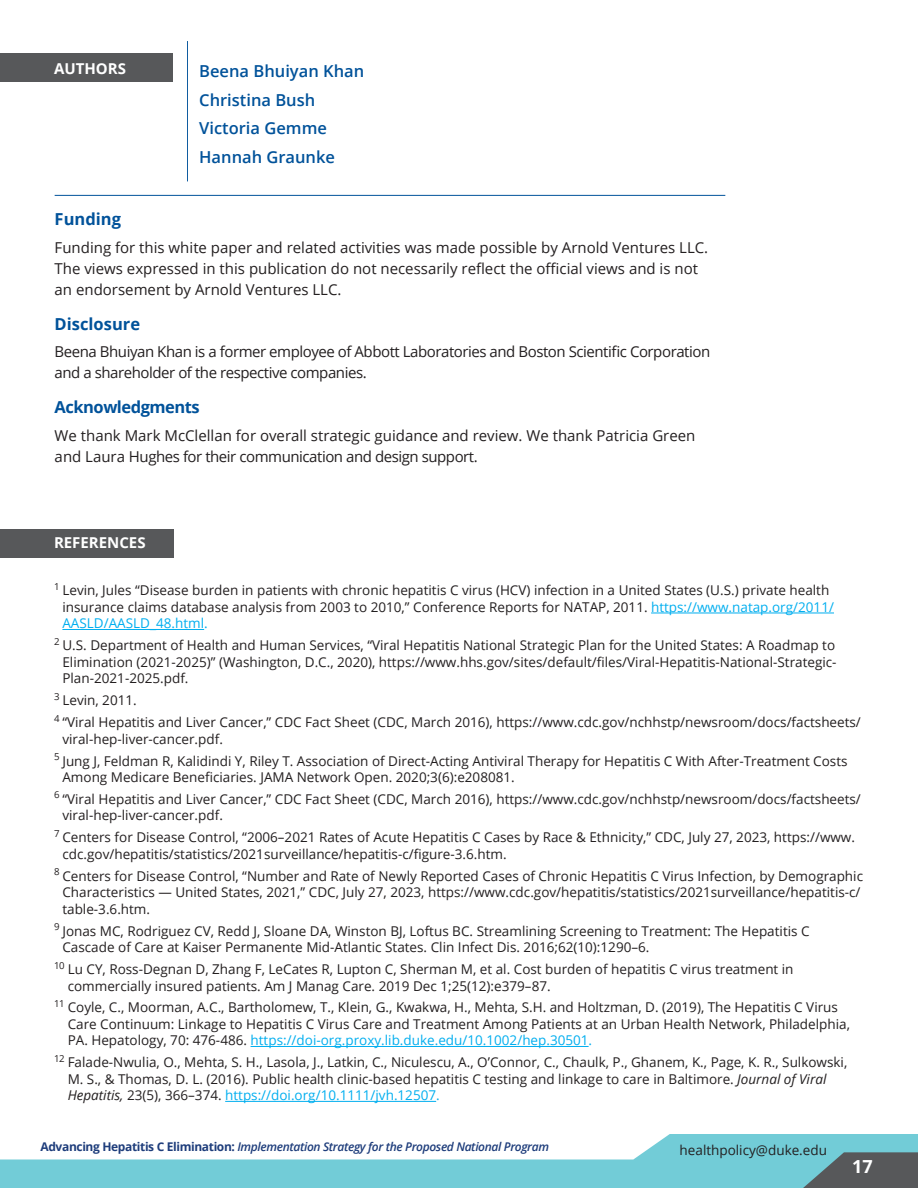
<style>
.page{position:relative;width:918px;height:1188px;background:#fff}
.page>*{position:absolute;margin:0;border:0;box-sizing:border-box;transform-origin:0 0}
.t1{font:700 18px "Open Sans";color:#fff}
.Paragraph_Style_1{font:600 16.5px "Open Sans";color:#01529a}
.Paragraph_Style_1-2{font:700 16.5px "Open Sans";color:#01529a}
.Paragraph_Style_1-3{font:700 16.5px "Open Sans";letter-spacing:-.03em;color:#01529a}
.Paragraph_Style_1-4{font:15px/21px "Open Sans";color:#231f20}
.Paragraph_Style_1-5{font:15px/21px "Open Sans";letter-spacing:-.03em;color:#231f20}
.Paragraph_Style_1-6{font:700 15px "Open Sans";color:#fff}
.Paragraph_Style_1-7{font:13.5px/16.5px "Open Sans";color:#231f20}
.t2{font:italic 600 12px "Open Sans";letter-spacing:-.03em;color:#1e3d7b}
.s1{color:#00aeef}
.s2{font-style:italic}
.s3{font-weight:700;font-style:normal}
</style>
<div class="page">
<svg style="left:0;top:1134px;width:918px;height:54px;fill:#72ccd7"></svg>
<svg style="left:759px;top:1152px;width:159px;height:36px;background:#62878d"></svg>
<div style="left:0;top:53px;width:172px;height:28px;background:#57585a"></div>
<hr style="left:187px;top:41px;width:1px;height:140px;background:#01529a">
<hr style="left:55px;top:195px;width:670px;height:1px;background:#01529a">
<div style="left:0;top:529px;width:174px;height:28px;background:#57585a"></div>
<hr style="left:651px;top:613px;width:183px;height:1px;background:#00aeef">
<hr style="left:62px;top:629px;width:142px;height:1px;background:#00aeef">
<hr style="left:251px;top:1046px;width:338px;height:1px;background:#00aeef">
<hr style="left:225px;top:1101px;width:211px;height:1px;background:#00aeef">
<p class="Paragraph_Style_1-6" style="left:54px;top:57px;width:73px">AUTHORS</p>
<p class="Paragraph_Style_1" style="left:199px;top:60px;width:166px">Beena Bhuiyan Khan</p>
<p class="Paragraph_Style_1" style="left:199px;top:89px;width:117px">Christina Bush</p>
<p class="Paragraph_Style_1" style="left:199px;top:117px;width:129px">Victoria Gemme</p>
<p class="Paragraph_Style_1" style="left:199px;top:146px;width:137px">Hannah Graunke</p>
<p class="Paragraph_Style_1-2" style="left:55px;top:208px;width:68px">Funding</p>
<p class="Paragraph_Style_1-4" style="left:55px;top:237px;width:655px">Funding for this white paper and related activities was made possible by Arnold Ventures LLC.<br>The views expressed in this publication do not necessarily reflect the official views and is not an endorsement by Arnold Ventures LLC.</p>
<p class="Paragraph_Style_1-2" style="left:55px;top:312px;width:87px">Disclosure</p>
<p class="Paragraph_Style_1-5" style="left:55px;top:341px;width:657px">Beena Bhuiyan Khan is a former employee of Abbott Laboratories and Boston Scientific Corporation and a shareholder of the respective companies.</p>
<p class="Paragraph_Style_1-3" style="left:55px;top:395px;width:147px">Acknowledgments</p>
<p class="Paragraph_Style_1-4" style="left:55px;top:424px;width:642px">We thank Mark McClellan for overall strategic guidance and review. We thank Patricia Green and Laura Hughes for their communication and design support.</p>
<p class="Paragraph_Style_1-6" style="left:54px;top:532px;width:93px">REFERENCES</p>
<p class="Paragraph_Style_1-7" style="left:62px;top:582px;width:773px;text-indent:-8px"><sup>1</sup> Levin, Jules “Disease burden in patients with chronic hepatitis C virus (HCV) infection in a United States (U.S.) private health insurance claims database analysis from 2003 to 2010,” Conference Reports for NATAP, 2011. <span class="s1">https://www.natap.org/2011/<br>AASLD/AASLD_48.html.</span></p>
<p class="Paragraph_Style_1-7" style="left:62px;top:637px;width:776px;text-align:justify;text-indent:-8px"><sup>2</sup> U.S. Department of Health and Human Services, “Viral Hepatitis National Strategic Plan for the United States: A Roadmap to Elimination (2021-2025)” (Washington, D.C., 2020), https://www.hhs.gov/sites/default/files/Viral-Hepatitis-National-Strategic-Plan-2021-2025.pdf.</p>
<p class="Paragraph_Style_1-7" style="left:54px;top:692px;width:84px"><sup>3</sup> Levin, 2011.</p>
<p class="Paragraph_Style_1-7" style="left:62px;top:714px;width:800px;text-indent:-8px"><sup>4</sup> “Viral Hepatitis and Liver Cancer,” CDC Fact Sheet (CDC, March 2016), https://www.cdc.gov/nchhstp/newsroom/docs/factsheets/ viral-hep-liver-cancer.pdf.</p>
<p class="Paragraph_Style_1-7" style="left:62px;top:752px;width:787px;text-indent:-8px"><sup>5</sup> Jung J, Feldman R, Kalidindi Y, Riley T. Association of Direct-Acting Antiviral Therapy for Hepatitis C With After-Treatment Costs<br>Among Medicare Beneficiaries. JAMA Network Open. 2020;3(6):e208081.</p>
<p class="Paragraph_Style_1-7" style="left:62px;top:790px;width:800px;text-indent:-8px"><sup>6</sup> “Viral Hepatitis and Liver Cancer,” CDC Fact Sheet (CDC, March 2016), https://www.cdc.gov/nchhstp/newsroom/docs/factsheets/ viral-hep-liver-cancer.pdf.</p>
<p class="Paragraph_Style_1-7" style="left:62px;top:829px;width:794px;text-indent:-8px"><sup>7</sup> Centers for Disease Control, “2006–2021 Rates of Acute Hepatitis C Cases by Race &amp; Ethnicity,” CDC, July 27, 2023, https://www. cdc.gov/hepatitis/statistics/2021surveillance/hepatitis-c/figure-3.6.htm.</p>
<p class="Paragraph_Style_1-7" style="left:62px;top:867px;width:802px;text-indent:-8px"><sup>8</sup> Centers for Disease Control, “Number and Rate of Newly Reported Cases of Chronic Hepatitis C Virus Infection, by Demographic<br>Characteristics — United States, 2021,” CDC, July 27, 2023, https://www.cdc.gov/hepatitis/statistics/2021surveillance/hepatitis-c/ table-3.6.htm.</p>
<p class="Paragraph_Style_1-7" style="left:62px;top:922px;width:749px;text-indent:-8px"><sup>9</sup> Jonas MC, Rodriguez CV, Redd J, Sloane DA, Winston BJ, Loftus BC. Streamlining Screening to Treatment: The Hepatitis C<br>Cascade of Care at Kaiser Permanente Mid-Atlantic States. Clin Infect Dis. 2016;62(10):1290–6.</p>
<p class="Paragraph_Style_1-7" style="left:68px;top:961px;width:727px;text-indent:-14px"><sup>10</sup> Lu CY, Ross-Degnan D, Zhang F, LeCates R, Lupton C, Sherman M, et al. Cost burden of hepatitis C virus treatment in commercially insured patients. Am J Manag Care. 2019 Dec 1;25(12):e379–87.</p>
<p class="Paragraph_Style_1-7" style="left:68px;top:999px;width:784px;text-indent:-14px"><sup>11</sup> Coyle, C., Moorman, A.C., Bartholomew, T., Klein, G., Kwakwa, H., Mehta, S.H. and Holtzman, D. (2019), The Hepatitis C Virus<br>Care Continuum: Linkage to Hepatitis C Virus Care and Treatment Among Patients at an Urban Health Network, Philadelphia,<br>PA. Hepatology, 70: 476-486. <span class="s1">https://doi-org.proxy.lib.duke.edu/10.1002/hep.30501.</span></p>
<p class="Paragraph_Style_1-7" style="left:68px;top:1054px;width:781px;text-indent:-14px"><sup>12</sup> Falade-Nwulia, O., Mehta, S. H., Lasola, J., Latkin, C., Niculescu, A., O’Connor, C., Chaulk, P., Ghanem, K., Page, K. R., Sulkowski,<br>M. S., &amp; Thomas, D. L. (2016). Public health clinic-based hepatitis C testing and linkage to care in Baltimore. <span class="s2">Journal of Viral<br>Hepatitis,</span> 23(5), 366–374. <span class="s1">https://doi.org/10.1111/jvh.12507.</span></p>
<p class="t2" style="left:40px;top:1138px;width:510px"><span class="s3">Advancing Hepatitis C Elimination:</span> Implementation Strategy for the Proposed National Program</p>
<p class="Paragraph_Style_1-7" style="left:680px;top:1141px;width:149px">healthpolicy@duke.edu</p>
<h1 class="t1" style="left:852px;top:1154px;width:22px">17</h1>
</div>
